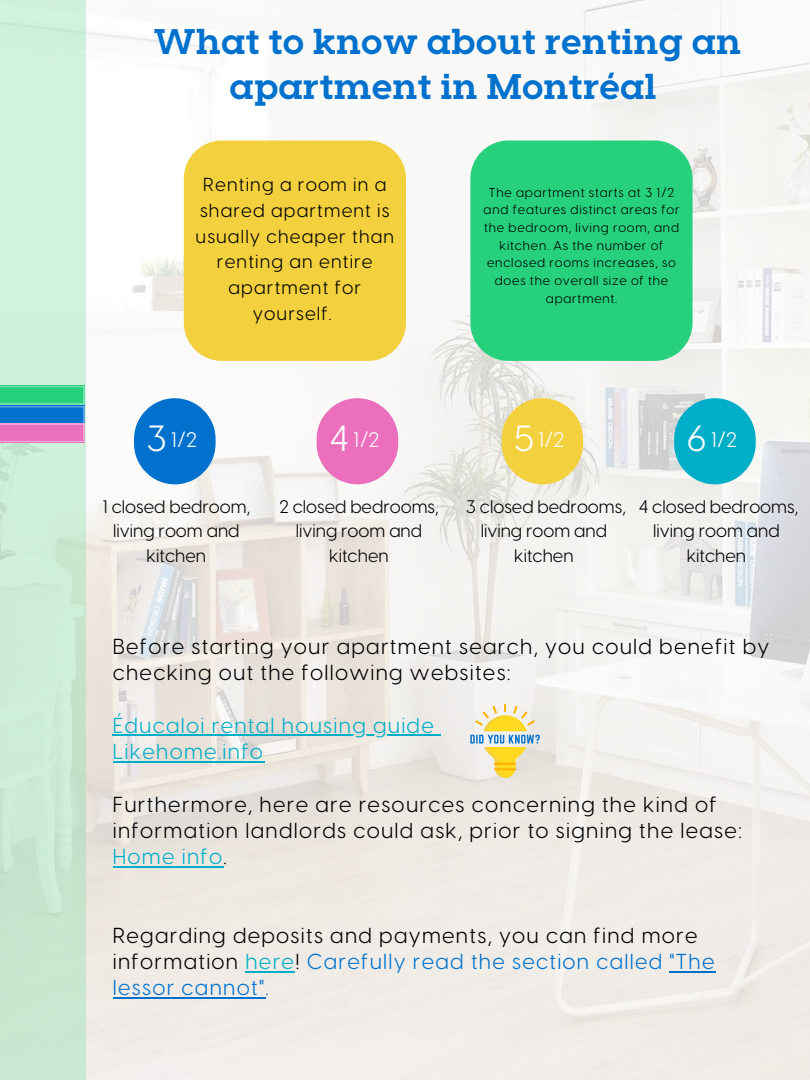
<style>
.page{position:relative;width:810px;height:1080px;background:#fff}
.page>*{position:absolute;margin:0;border:0;box-sizing:border-box;transform-origin:0 0}
.t1{font:35.88px "Visby CF";color:#fff}
.t2{font:700 35.62px/45px "Visby Slab CF";color:#0072ce;text-align:center}
.t3{font:21.38px/26.2px "Visby CF";letter-spacing:.06em;color:#000}
.t4{font:21.38px "Visby CF";letter-spacing:.06em;color:#00aec7}
.t5{font:20.69px "Visby CF";color:#fff}
.t6{font:18.56px/25.8px "Visby CF";letter-spacing:.06em;color:#000;text-align:center}
.t7{font:17.94px/24.9px "Visby CF";color:#000;text-align:center}
.t8{font:12.69px/17.6px "Visby CF";letter-spacing:.06em;color:#000;text-align:center}
.s1{color:#00aec7}
.s2{color:#0072ce}
</style>
<div class="page">
<img style="left:85px;top:0;width:725px;height:1080px">
<div style="left:0;top:0;width:85px;height:1080px;background:linear-gradient(to right,#cdeed8,#ccecd7)"></div>
<svg style="left:0;top:385px;width:85px;height:20px"></svg>
<div style="left:0;top:406px;width:85px;height:19px;background:#5ca4df"></div>
<svg style="left:0;top:423px;width:85px;height:20px"></svg>
<svg style="left:0;top:386px;width:84px;height:56px;background:#6496b1"></svg>
<div style="left:134px;top:398px;width:82px;height:86px;background:#0072ce;border-radius:41px"></div>
<div style="left:317px;top:398px;width:81px;height:86px;background:#eb6fbd;border-radius:41px"></div>
<div style="left:502px;top:398px;width:81px;height:86px;background:#f3d03e;border-radius:41px"></div>
<div style="left:674px;top:398px;width:82px;height:86px;background:#00aec7;border-radius:41px"></div>
<div style="left:184px;top:141px;width:222px;height:220px;background:#f3d03e;border-radius:38px"></div>
<div style="left:470px;top:141px;width:223px;height:220px;background:#26d07c;border-radius:38px"></div>
<svg style="left:470px;top:704px;width:70px;height:74px"></svg>
<hr style="left:113px;top:734px;width:322px;height:2px;background:#00aec7">
<svg style="left:435px;top:734px;width:6px;height:2px"></svg>
<hr style="left:113px;top:761px;width:151px;height:2px;background:#00aec7">
<hr style="left:113px;top:866px;width:111px;height:2px;background:#00aec7">
<hr style="left:245px;top:971px;width:50px;height:2px;background:#00aec7">
<hr style="left:670px;top:971px;width:46px;height:2px;background:#0072ce">
<hr style="left:113px;top:997px;width:152px;height:2px;background:#0072ce">
<p class="t2" style="left:154px;top:17px;width:589px">What to know about renting an apartment in Montréal</p>
<p class="t6" style="left:196px;top:173px;width:200px">Renting a room in a shared apartment is usually cheaper than renting an entire apartment for yourself.</p>
<p class="t8" style="left:484px;top:184px;width:197px">The apartment starts at 3 1/2 and features distinct areas for the bedroom, living room, and kitchen. As the number of enclosed rooms increases, so does the overall size of the apartment.</p>
<p class="t1" style="left:147px;top:422px;width:22px">3</p>
<p class="t5" style="left:171px;top:430px;width:28px">1/2</p>
<p class="t7" style="left:103px;top:495px;width:149px">1 closed bedroom, living room and kitchen</p>
<p class="t1" style="left:330px;top:422px;width:21px">4</p>
<p class="t5" style="left:353px;top:430px;width:28px">1/2</p>
<p class="t7" style="left:279px;top:495px;width:161px">2 closed bedrooms, living room and kitchen</p>
<p class="t1" style="left:514px;top:422px;width:22px">5</p>
<p class="t5" style="left:538px;top:430px;width:28px">1/2</p>
<p class="t1" style="left:687px;top:422px;width:21px">6</p>
<p class="t5" style="left:711px;top:430px;width:28px">1/2</p>
<p class="t7" style="left:466px;top:495px;width:161px">3 closed bedrooms, living room and kitchen</p>
<p class="t7" style="left:639px;top:495px;width:161px">4 closed bedrooms, living room and kitchen</p>
<p class="t3" style="left:113px;top:635px;width:658px">Before starting your apartment search, you could benefit by checking out the following websites:</p>
<p class="t4" style="left:113px;top:716px;width:323px">Éducaloi rental housing guide</p>
<p class="t4" style="left:113px;top:742px;width:152px">Likehome.info</p>
<p class="t3" style="left:113px;top:793px;width:631px">Furthermore, here are resources concerning the kind of information landlords could ask, prior to signing the lease:<br><span class="s1">Home info</span>.</p>
<p class="t3" style="left:113px;top:924px;width:603px">Regarding deposits and payments, you can find more information <span class="s1">here</span>! <span class="s2">Carefully read the section called "The lessor cannot".</span></p>
</div>
